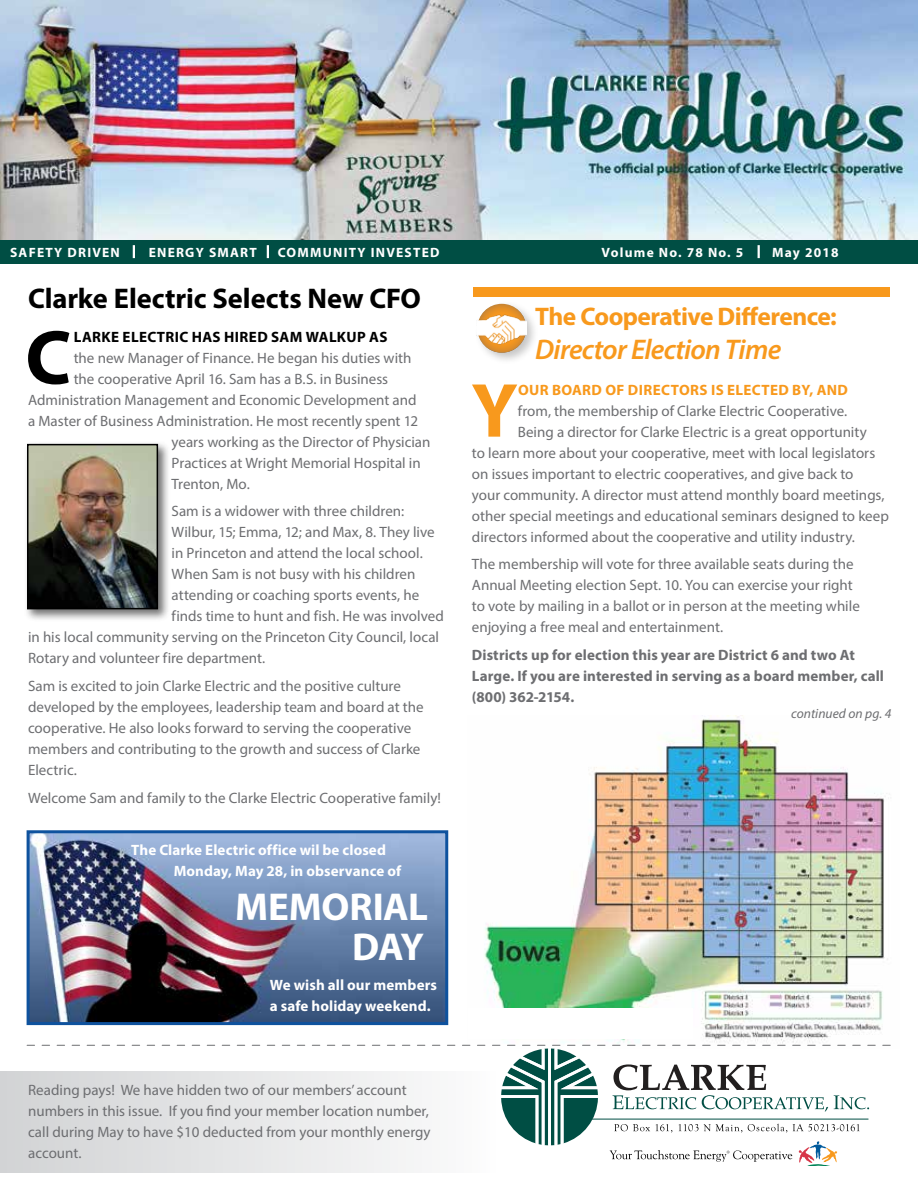
<style>
.page{position:relative;width:918px;height:1188px;background:#fff}
.page>*{position:absolute;margin:0;border:0;box-sizing:border-box;transform-origin:0 0}
.t1{font:700 77.25px "Myriad Pro";color:#000}
.t2{font:700 77.25px "Myriad Pro";color:#f8991d}
.t3{font:700 39px/40.5px "Myriad Pro";letter-spacing:-.005em;color:#fff;text-align:right}
.t4{font:700 28.5px "Myriad Pro";letter-spacing:-.005em;color:#000}
.t5{font:italic 600 28.5px "Myriad Pro";letter-spacing:-.025em;color:#f8991d}
.t6{font:700 25.5px "Myriad Pro";letter-spacing:-.025em;color:#f8991d}
.t7{font:15px/21px "Myriad Pro";color:#6d6e71}
.t8{font:700 15px/21px "Myriad Pro";letter-spacing:.005em;color:#6d6e71}
.t9{font:700 15px/21px "Myriad Pro";letter-spacing:.005em;color:#fff}
.t10{font:700 15px "Myriad Pro";letter-spacing:.025em;color:#f8991d}
.t11{font:700 15px "Myriad Pro";letter-spacing:.025em;color:#000}
.t12{font:700 13.5px "Myriad Pro";letter-spacing:.09em;color:#fff}
.t13{font:italic 13.5px "Myriad Pro";letter-spacing:.005em;color:#6d6e71}
</style>
<div class="page">
<img style="left:484px;top:715px;width:407px;height:331px">
<img style="left:0;top:0;width:918px;height:240px">
<div style="left:0;top:240px;width:918px;height:24px;background:#004e44"></div>
<svg style="left:267px;top:245px;width:2px;height:13px"></svg>
<svg style="left:133px;top:245px;width:2px;height:13px"></svg>
<div style="left:0;top:1047px;width:499px;height:125px;background:linear-gradient(to right,#d1d3d4,#fcfcfd)"></div>
<div style="left:0;top:1045px;width:514px;height:26px;background:#fff"></div>
<svg style="left:27px;top:1043px;width:863px;height:122px"></svg>
<svg style="left:758px;top:245px;width:2px;height:13px"></svg>
<div style="left:468px;top:1009px;width:225px;height:30px;background:#fff"></div>
<div style="left:24px;top:441px;width:146px;height:181px;background:#000;opacity:.55"></div>
<img style="left:30px;top:447px;width:125px;height:159px">
<div style="left:27px;top:444px;width:131px;height:165px;border:2px solid #000"></div>
<div style="left:474px;top:300px;width:65px;height:65px;background:#000;opacity:.23"></div>
<div style="left:477px;top:304px;width:49px;height:49px;background:#000;opacity:.5"></div>
<svg style="left:477px;top:304px;width:49px;height:49px"></svg>
<img style="left:477px;top:315px;width:49px;height:29px">
<div style="left:473px;top:287px;width:417px;height:10px;background:#f8991d"></div>
<img style="left:31px;top:834px;width:413px;height:187px">
<div style="left:27px;top:830px;width:421px;height:195px;border:3px solid #0e529e"></div>
<p class="t12" style="left:10px;top:243px;width:111px">SAFETY DRIVEN</p>
<p class="t12" style="left:149px;top:243px;width:110px">ENERGY SMART</p>
<p class="t12" style="left:278px;top:243px;width:163px">COMMUNITY INVESTED</p>
<h3 class="t4" style="left:28px;top:279px;width:394px">Clarke Electric Selects New CFO</h3>
<h1 class="t1" style="left:25px;top:307px;width:48px">C</h1>
<p class="t11" style="left:74px;top:327px;width:315px">LARKE ELECTRIC HAS HIRED SAM WALKUP AS</p>
<p class="t7" style="left:74px;top:347px;width:339px">the new Manager of Finance. He began his duties with</p>
<p class="t7" style="left:74px;top:368px;width:316px">the cooperative April 16. Sam has a B.S. in Business</p>
<p class="t7" style="left:28px;top:389px;width:390px">Administration Management and Economic Development and</p>
<p class="t7" style="left:28px;top:410px;width:392px">a Master of Business Administration. He most recently spent 12</p>
<p class="t7" style="left:172px;top:431px;width:260px">years working as the Director of Physician</p>
<p class="t7" style="left:172px;top:452px;width:251px">Practices at Wright Memorial Hospital in</p>
<p class="t7" style="left:172px;top:473px;width:80px">Trenton, Mo.</p>
<p class="t7" style="left:172px;top:501px;width:234px">Sam is a widower with three children:</p>
<p class="t7" style="left:172px;top:522px;width:265px">Wilbur, 15; Emma, 12; and Max, 8. They live</p>
<p class="t7" style="left:172px;top:543px;width:253px">in Princeton and attend the local school.</p>
<p class="t7" style="left:172px;top:564px;width:245px">When Sam is not busy with his children</p>
<p class="t7" style="left:172px;top:585px;width:249px">attending or coaching sports events, he</p>
<p class="t7" style="left:172px;top:606px;width:274px">finds time to hunt and fish. He was involved</p>
<p class="t7" style="left:28px;top:627px;width:413px">in his local community serving on the Princeton City Council, local</p>
<p class="t7" style="left:28px;top:648px;width:239px">Rotary and volunteer fire department.</p>
<p class="t7" style="left:28px;top:675px;width:397px">Sam is excited to join Clarke Electric and the positive culture developed by the employees, leadership team and board at the cooperative. He also looks forward to serving the cooperative members and contributing to the growth and success of Clarke Electric.</p>
<p class="t7" style="left:28px;top:787px;width:414px">Welcome Sam and family to the Clarke Electric Cooperative family!</p>
<p class="t9" style="left:174px;top:839px;width:229px;text-indent:-42px">The Clarke Electric office wil be closed<br>Monday, May 28, in observance of</p>
<h2 class="t3" style="left:235px;top:885px;width:195px">MEMORIAL<br>DAY</h2>
<p class="t9" style="left:270px;top:974px;width:169px">We wish all our members a safe holiday weekend.</p>
<p class="t7" style="left:28px;top:1079px;width:404px">Reading pays! We have hidden two of our members’ account numbers in this issue. If you find your member location number, call during May to have $10 deducted from your monthly energy account.</p>
<p class="t12" style="left:602px;top:243px;width:143px">Volume No. 78 No. 5</p>
<p class="t12" style="left:772px;top:243px;width:68px">May 2018</p>
<h3 class="t6" style="left:535px;top:300px;width:303px">The Cooperative Difference:</h3>
<h3 class="t5" style="left:535px;top:332px;width:248px">Director Election Time</h3>
<h1 class="t2" style="left:471px;top:360px;width:48px">Y</h1>
<p class="t10" style="left:518px;top:380px;width:331px">OUR BOARD OF DIRECTORS IS ELECTED BY, AND</p>
<p class="t7" style="left:518px;top:400px;width:331px">from, the membership of Clarke Electric Cooperative.</p>
<p class="t7" style="left:518px;top:421px;width:351px">Being a director for Clarke Electric is a great opportunity</p>
<p class="t7" style="left:472px;top:442px;width:405px">to learn more about your cooperative, meet with local legislators</p>
<p class="t7" style="left:472px;top:463px;width:383px">on issues important to electric cooperatives, and give back to</p>
<p class="t7" style="left:472px;top:484px;width:414px">your community. A director must attend monthly board meetings,</p>
<p class="t7" style="left:472px;top:505px;width:419px">other special meetings and educational seminars designed to keep</p>
<p class="t7" style="left:472px;top:526px;width:384px">directors informed about the cooperative and utility industry.</p>
<p class="t7" style="left:472px;top:554px;width:389px">The membership will vote for three available seats during the Annual Meeting election Sept. 10. You can exercise your right to vote by mailing in a ballot or in person at the meeting while enjoying a free meal and entertainment.</p>
<p class="t8" style="left:472px;top:644px;width:414px">Districts up for election this year are District 6 and two At<br>Large. If you are interested in serving as a board member, call (800) 362-2154.</p>
<p class="t13" style="left:791px;top:705px;width:102px">continued on pg. 4</p>
</div>
